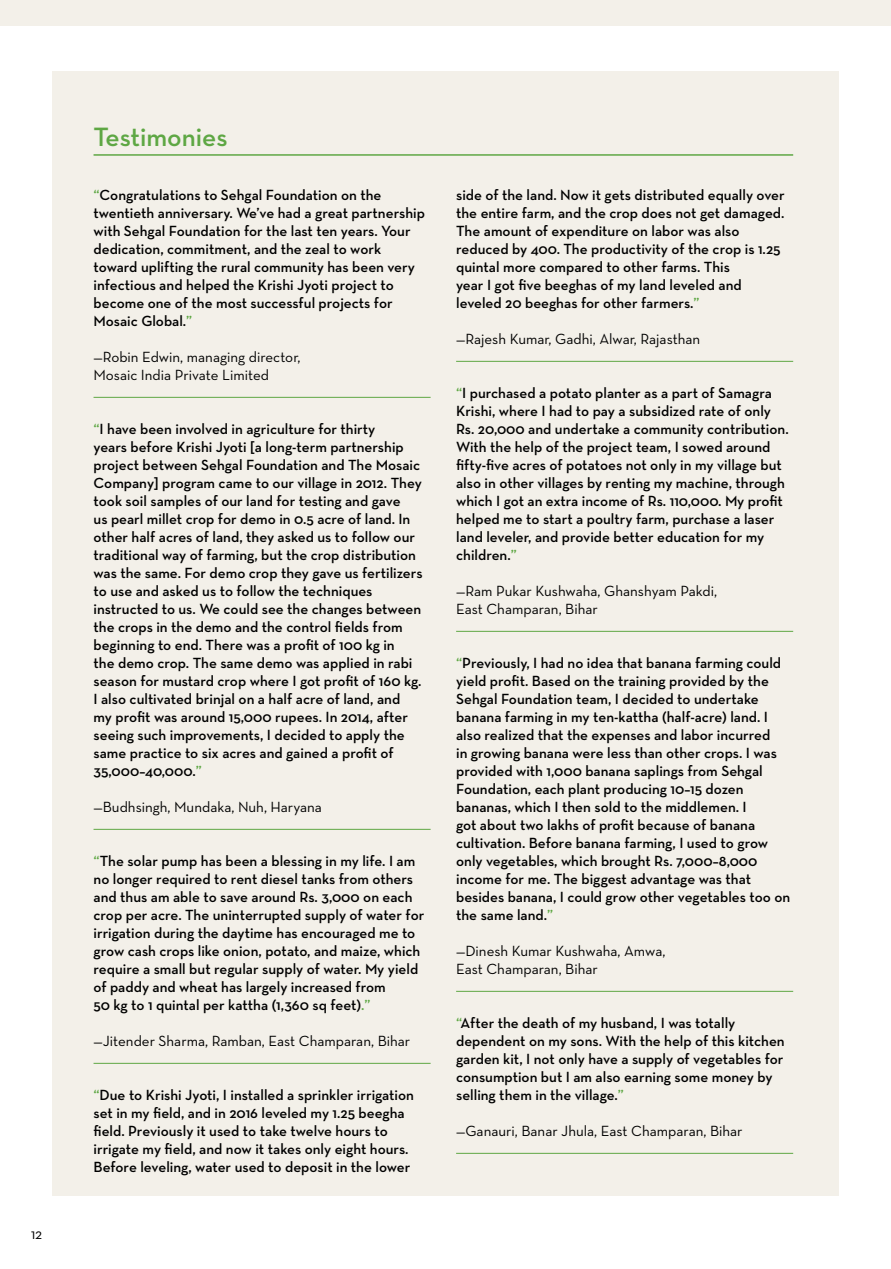
<style>
.page{position:relative;width:891px;height:1269px;background:#fff}
.page>*{position:absolute;margin:0;border:0;box-sizing:border-box;transform-origin:0 0}
.t1{font:600 27px "Neutra Text";color:#5ea744}
.t2{font:600 15px/18px "Neutra Text";color:#000}
.t3{font:15px/18px "Neutra Text";color:#000}
.s1{color:#5ea744}
</style>
<div class="page">
<div style="left:0;top:0;width:891px;height:26px;background:#f3f0e9"></div>
<div style="left:52px;top:72px;width:787px;height:1124px;background:#f3f0e9"></div>
<hr style="left:94px;top:154px;width:699px;height:2px;background:#5ea744">
<hr style="left:94px;top:397px;width:337px;height:1px;background:#5ea744">
<hr style="left:94px;top:829px;width:337px;height:1px;background:#5ea744">
<hr style="left:94px;top:1063px;width:337px;height:1px;background:#5ea744">
<hr style="left:456px;top:361px;width:337px;height:1px;background:#5ea744">
<hr style="left:456px;top:631px;width:337px;height:1px;background:#5ea744">
<hr style="left:456px;top:991px;width:337px;height:1px;background:#5ea744">
<hr style="left:456px;top:1153px;width:337px;height:1px;background:#5ea744">
<p class="t3" style="left:31px;top:1225px;width:13px">12</p>
<h1 class="t1" style="left:94px;top:120px;width:136px">Testimonies</h1>
<p class="t2" style="left:94px;top:186px;width:333px"><span class="s1">“</span>Congratulations to Sehgal Foundation on the twentieth anniversary. We’ve had a great partnership with Sehgal Foundation for the last ten years. Your dedication, commitment, and the zeal to work toward uplifting the rural community has been very infectious and helped the Krishi Jyoti project to become one of the most successful projects for Mosaic Global.<span class="s1">”</span></p>
<p class="t3" style="left:94px;top:348px;width:208px">—Robin Edwin, managing director,<br>Mosaic India Private Limited</p>
<p class="t2" style="left:94px;top:420px;width:331px"><span class="s1">“</span>I have been involved in agriculture for thirty<br>years before Krishi Jyoti [a long-term partnership project between Sehgal Foundation and The Mosaic Company] program came to our village in 2012. They took soil samples of our land for testing and gave<br>us pearl millet crop for demo in 0.5 acre of land. In other half acres of land, they asked us to follow our traditional way of farming, but the crop distribution was the same. For demo crop they gave us fertilizers to use and asked us to follow the techniques instructed to us. We could see the changes between the crops in the demo and the control fields from beginning to end. There was a profit of 100 kg in<br>the demo crop. The same demo was applied in rabi season for mustard crop where I got profit of 160 kg.<br>I also cultivated brinjal on a half acre of land, and my profit was around 15,000 rupees. In 2014, after seeing such improvements, I decided to apply the same practice to six acres and gained a profit of 35,000–40,000.<span class="s1">”</span></p>
<p class="t3" style="left:94px;top:798px;width:230px">—Budhsingh, Mundaka, Nuh, Haryana</p>
<p class="t2" style="left:94px;top:852px;width:332px"><span class="s1">“</span>The solar pump has been a blessing in my life. I am no longer required to rent diesel tanks from others and thus am able to save around Rs. 3,000 on each crop per acre. The uninterrupted supply of water for irrigation during the daytime has encouraged me to grow cash crops like onion, potato, and maize, which require a small but regular supply of water. My yield of paddy and wheat has largely increased from<br>50 kg to 1 quintal per kattha (1,360 sq feet)<span class="s1">.”</span></p>
<p class="t3" style="left:94px;top:1032px;width:318px">—Jitender Sharma, Ramban, East Champaran, Bihar</p>
<p class="t2" style="left:94px;top:1086px;width:322px"><span class="s1">“</span>Due to Krishi Jyoti, I installed a sprinkler irrigation set in my field, and in 2016 leveled my 1.25 beegha field. Previously it used to take twelve hours to irrigate my field, and now it takes only eight hours.<br>Before leveling, water used to deposit in the lower</p>
<p class="t2" style="left:456px;top:186px;width:330px">side of the land. Now it gets distributed equally over the entire farm, and the crop does not get damaged.<br>The amount of expenditure on labor was also reduced by 400. The productivity of the crop is 1.25 quintal more compared to other farms. This<br>year I got five beeghas of my land leveled and leveled 20 beeghas for other farmers.<span class="s1">”</span></p>
<p class="t3" style="left:456px;top:330px;width:246px">—Rajesh Kumar, Gadhi, Alwar, Rajasthan</p>
<p class="t2" style="left:456px;top:384px;width:334px"><span class="s1">“</span>I purchased a potato planter as a part of Samagra Krishi, where I had to pay a subsidized rate of only Rs. 20,000 and undertake a community contribution.<br>With the help of the project team, I sowed around fifty-five acres of potatoes not only in my village but also in other villages by renting my machine, through which I got an extra income of Rs. 110,000. My profit helped me to start a poultry farm, purchase a laser land leveler, and provide better education for my children.<span class="s1">”</span></p>
<p class="t3" style="left:456px;top:582px;width:263px">—Ram Pukar Kushwaha, Ghanshyam Pakdi,<br>East Champaran, Bihar</p>
<p class="t2" style="left:456px;top:654px;width:336px"><span class="s1">“</span>Previously, I had no idea that banana farming could yield profit. Based on the training provided by the Sehgal Foundation team, I decided to undertake banana farming in my ten-kattha (half-acre) land. I also realized that the expenses and labor incurred<br>in growing banana were less than other crops. I was provided with 1,000 banana saplings from Sehgal Foundation, each plant producing 10–15 dozen bananas, which I then sold to the middlemen. I<br>got about two lakhs of profit because of banana cultivation. Before banana farming, I used to grow only vegetables, which brought Rs. 7,000–8,000 income for me. The biggest advantage was that besides banana, I could grow other vegetables too on the same land.<span class="s1">”</span></p>
<p class="t3" style="left:456px;top:942px;width:211px">—Dinesh Kumar Kushwaha, Amwa,<br>East Champaran, Bihar</p>
<p class="t2" style="left:456px;top:1014px;width:330px"><span class="s1">“</span>After the death of my husband, I was totally dependent on my sons. With the help of this kitchen garden kit, I not only have a supply of vegetables for consumption but I am also earning some money by selling them in the village.<span class="s1">”</span></p>
<p class="t3" style="left:456px;top:1122px;width:288px">—Ganauri, Banar Jhula, East Champaran, Bihar</p>
</div>
